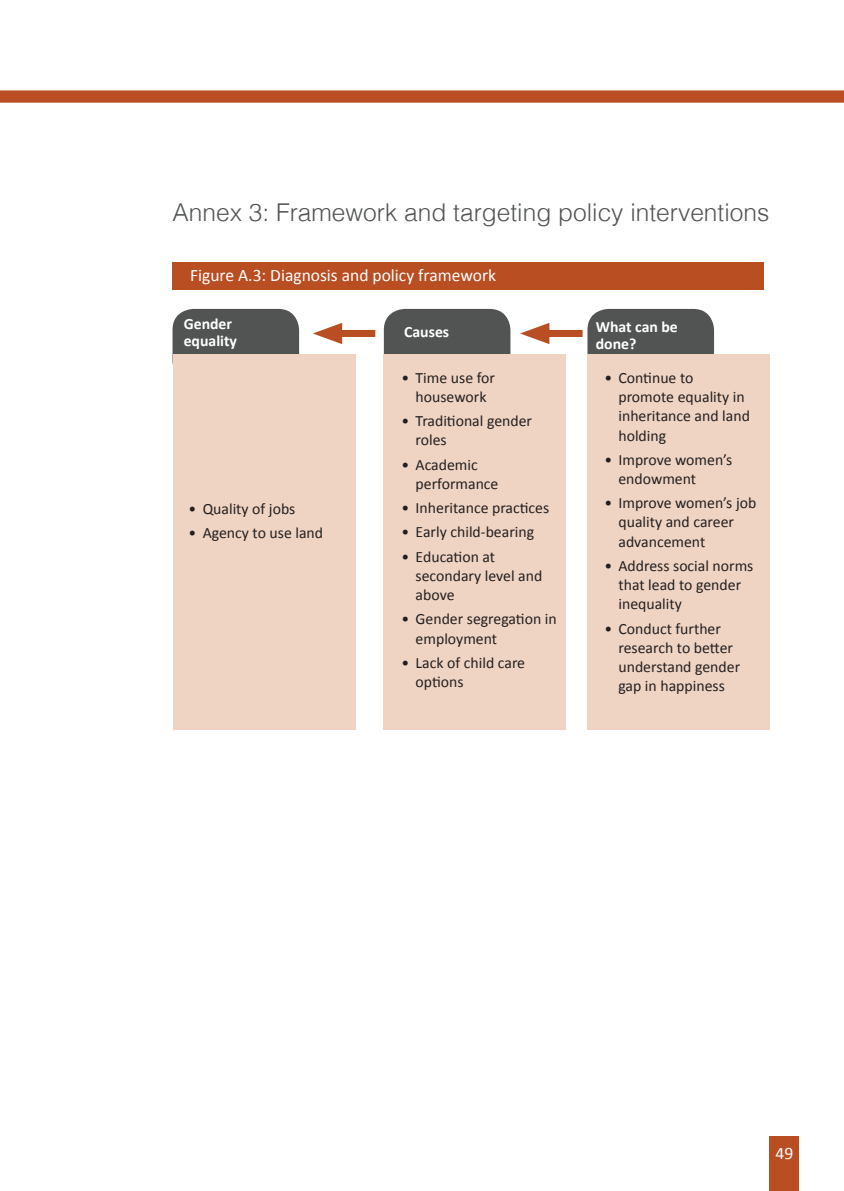
<style>
.page{position:relative;width:844px;height:1191px;background:#fff}
.page>*{position:absolute;margin:0;border:0;box-sizing:border-box;transform-origin:0 0}
.t1{font:300 24.5px "Helvetica";color:#515453}
.t2{font:17.5px "Calibri";color:#fff}
.t3{font:15.75px/19.2px "Calibri";color:#231f20}
.t4{font:700 15.75px/17.5px "Calibri";color:#fff}
</style>
<div class="page">
<div style="left:0;top:90px;width:843px;height:13px;background:#b94e22"></div>
<div style="left:769px;top:1136px;width:29px;height:55px;background:#b94e22"></div>
<div style="left:172px;top:262px;width:592px;height:27px;background:#b94e22"></div>
<div style="left:587px;top:309px;width:127px;height:73px;background:#515453;border-radius:21px"></div>
<div style="left:587px;top:354px;width:182px;height:375px;background:#f0d4c3"></div>
<div style="left:172px;top:309px;width:127px;height:73px;background:#515453;border-radius:21px"></div>
<div style="left:173px;top:354px;width:182px;height:375px;background:#f0d4c3"></div>
<div style="left:384px;top:309px;width:126px;height:73px;background:#515453;border-radius:21px"></div>
<div style="left:383px;top:354px;width:182px;height:375px;background:#f0d4c3"></div>
<div style="left:330px;top:330px;width:45px;height:7px;background:#b94e22"></div>
<svg style="left:313px;top:323px;width:29px;height:21px"></svg>
<div style="left:537px;top:330px;width:45px;height:7px;background:#b94e22"></div>
<svg style="left:520px;top:323px;width:29px;height:21px"></svg>
<h1 class="t1" style="left:172px;top:197px;width:598px">Annex 3: Framework and targeting policy interventions</h1>
<p class="t2" style="left:190px;top:264px;width:307px">Figure A.3: Diagnosis and policy framework</p>
<p class="t4" style="left:184px;top:315px;width:55px">Gender equality</p>
<p class="t3" style="left:189px;top:499px;width:108px">• Quality of jobs</p>
<p class="t3" style="left:189px;top:523px;width:136px">• Agency to use land</p>
<p class="t4" style="left:404px;top:323px;width:47px">Causes</p>
<p class="t4" style="left:595px;top:318px;width:84px">What can be done?</p>
<p class="t3" style="left:401px;top:368px;width:95px;text-align:center">• Time use for housework</p>
<p class="t3" style="left:415px;top:411px;width:118px;text-indent:-14px">• Traditional gender roles</p>
<p class="t3" style="left:415px;top:455px;width:84px;text-indent:-14px">• Academic performance</p>
<p class="t3" style="left:401px;top:498px;width:149px">• Inheritance practices</p>
<p class="t3" style="left:401px;top:522px;width:134px">• Early child-bearing</p>
<p class="t3" style="left:415px;top:547px;width:128px;text-indent:-14px">• Education at secondary level and above</p>
<p class="t3" style="left:415px;top:609px;width:143px;text-indent:-14px">• Gender segregation in employment</p>
<p class="t3" style="left:415px;top:653px;width:111px;text-indent:-14px">• Lack of child care options</p>
<p class="t3" style="left:618px;top:368px;width:133px;text-indent:-14px">• Continue to promote equality in inheritance and land holding</p>
<p class="t3" style="left:618px;top:450px;width:115px;text-indent:-14px">• Improve women’s endowment</p>
<p class="t3" style="left:618px;top:493px;width:139px;text-indent:-14px">• Improve women’s job quality and career advancement</p>
<p class="t3" style="left:618px;top:556px;width:136px;text-indent:-14px">• Address social norms that lead to gender inequality</p>
<p class="t3" style="left:618px;top:619px;width:123px;text-indent:-14px">• Conduct further research to better understand gender gap in happiness</p>
<p class="t2" style="left:775px;top:1142px;width:19px">49</p>
</div>
